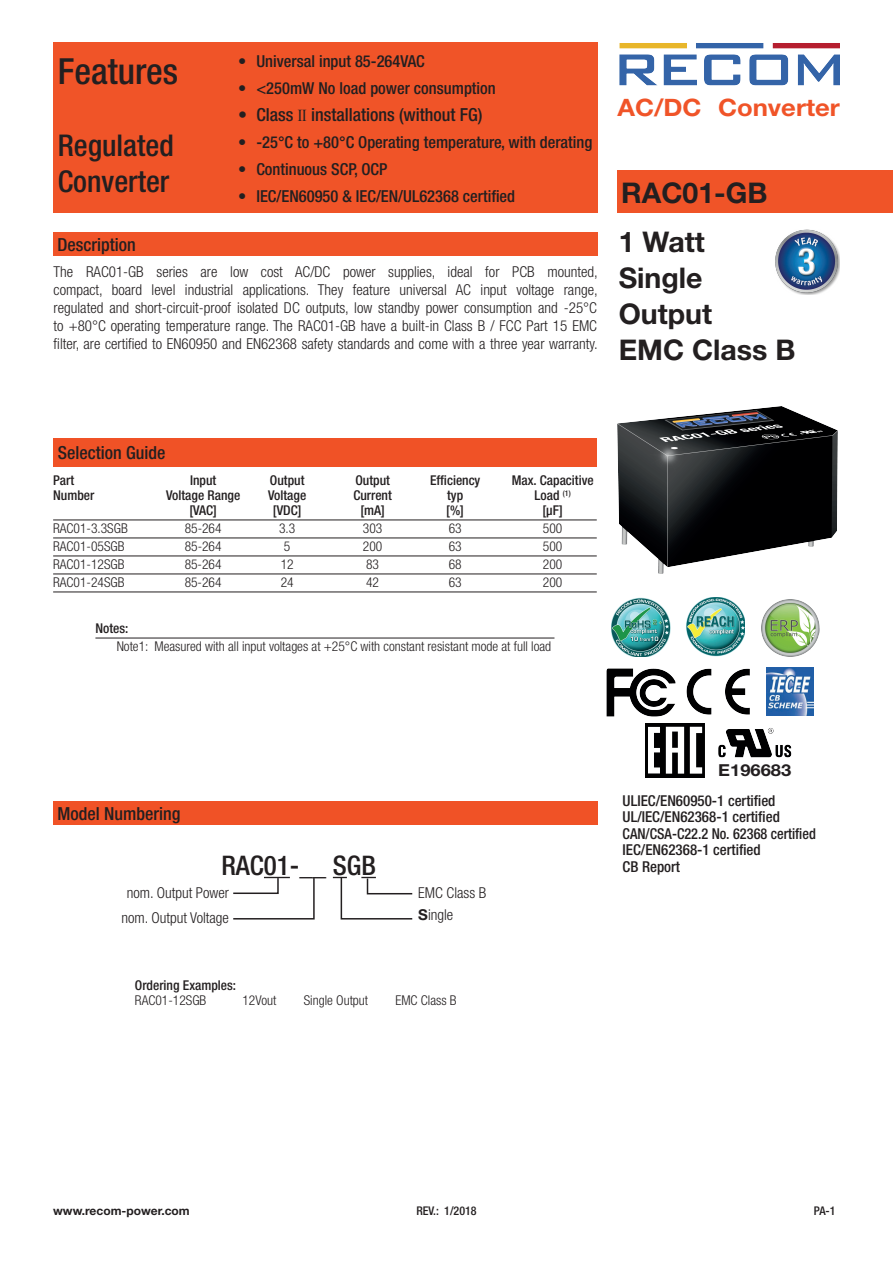
<style>
.page{position:relative;width:893px;height:1263px;background:#fff}
.page>*{position:absolute;margin:0;border:0;box-sizing:border-box;transform-origin:0 0}
.t1{font:500 condensed 36px "Helvetica Neue LT";color:#231f20}
.t2{font:500 condensed 30px/36px "Helvetica Neue LT";color:#231f20}
.t3{font:700 28.5px/36px "Helvetica Neue LT";color:#231f20}
.t4{font:500 condensed 27px "Helvetica Neue LT";color:#231f20}
.t5{font:700 24px "Helvetica Neue LT";color:#f05428;scale:1.07 1}
.t6{font:500 condensed 18px "Helvetica Neue LT";color:#231f20}
.t7{font:500 condensed 16.5px "Helvetica Neue LT";color:#231f20}
.t8{font:700 16.5px "Helvetica Neue LT";color:#231f20;scale:1.11 1}
.t9{font:300 condensed 15px/18px "Helvetica Neue LT";color:#231f20;text-align:justify}
.t10{font:500 condensed 15px/16.5px "Helvetica Neue LT";color:#231f20}
.t11{font:300 condensed 13.5px "Helvetica Neue LT";color:#231f20}
.t12{font:500 condensed 13.5px "Helvetica Neue LT";color:#231f20}
.t13{font:700 12px "Helvetica Neue LT";color:#231f20}
.t14{font:500 condensed 12px "Helvetica Neue LT";color:#231f20}
.s1{font-family:"Times";font-weight:400;font-stretch:normal;font-size:17.1px}
.s2{font-weight:700;font-stretch:normal}
</style>
<div class="page">
<img style="left:775px;top:230px;width:65px;height:65px">
<div style="left:53px;top:232px;width:544px;height:24px;background:#f05428"></div>
<img style="left:619px;top:43px;width:221px;height:43px">
<img style="left:607px;top:668px;width:68px;height:48px">
<img style="left:762px;top:599px;width:58px;height:57px">
<img style="left:686px;top:668px;width:64px;height:47px">
<img style="left:686px;top:597px;width:58px;height:60px">
<img style="left:611px;top:597px;width:59px;height:60px">
<img style="left:718px;top:728px;width:74px;height:29px">
<div style="left:53px;top:43px;width:544px;height:170px;background:#f05428"></div>
<div style="left:617px;top:170px;width:276px;height:43px;background:#f05428"></div>
<div style="left:53px;top:438px;width:544px;height:28px;background:#f05226"></div>
<hr style="left:53px;top:520px;width:544px;height:1px;background:#231f20">
<hr style="left:53px;top:538px;width:544px;height:1px;background:#231f20">
<hr style="left:53px;top:556px;width:544px;height:1px;background:#231f20">
<hr style="left:53px;top:574px;width:544px;height:1px;background:#231f20">
<hr style="left:53px;top:592px;width:544px;height:1px;background:#231f20">
<hr style="left:95px;top:638px;width:459px;height:1px;background:#231f20">
<div style="left:53px;top:801px;width:544px;height:24px;background:#f05226"></div>
<svg style="left:233px;top:876px;width:82px;height:44px"></svg>
<svg style="left:333px;top:876px;width:80px;height:44px"></svg>
<img style="left:617px;top:407px;width:220px;height:167px">
<img style="left:766px;top:667px;width:48px;height:48px">
<img style="left:645px;top:724px;width:60px;height:54px">
<h1 class="t1" style="left:58px;top:50px;width:122px">Features</h1>
<h2 class="t2" style="left:58px;top:127px;width:118px">Regulated<br>Converter</h2>
<p class="t7" style="left:238px;top:51px;width:188px">• Universal input 85-264VAC</p>
<p class="t7" style="left:238px;top:78px;width:259px">• &lt;250mW No load power consumption</p>
<p class="t6" style="left:238px;top:103px;width:246px">• Class <span class="s1">II</span> installations (without FG)</p>
<p class="t7" style="left:238px;top:132px;width:356px">• -25°C to +80°C Operating temperature, with derating</p>
<p class="t7" style="left:238px;top:159px;width:151px">• Continuous SCP, OCP</p>
<p class="t7" style="left:238px;top:186px;width:279px">• IEC/EN60950 &amp; IEC/EN/UL62368 certified</p>
<h3 class="t3" style="left:621px;top:174px;width:148px">RAC01-GB</h3>
<h3 class="t5" style="left:617px;top:92px;width:209px">AC/DC Converter</h3>
<p class="t6" style="left:57px;top:234px;width:80px">Description</p>
<p class="t9" style="left:54px;top:262px;width:546px">The RAC01-GB series are low cost AC/DC power supplies, ideal for PCB mounted, compact, board level industrial applications. They feature universal AC input voltage range, regulated and short-circuit-proof isolated DC outputs, low standby power consumption and -25°C to +80°C operating temperature range. The RAC01-GB have a built-in Class B / FCC Part 15 EMC filter, are certified to EN60950 and EN62368 safety standards and come with a three year warranty.</p>
<h3 class="t3" style="left:619px;top:223px;width:178px">1 Watt<br>Single<br>Output<br>EMC Class B</h3>
<p class="t6" style="left:58px;top:442px;width:109px">Selection Guide</p>
<p class="t12" style="left:53px;top:472px;width:23px">Part</p>
<p class="t12" style="left:190px;top:472px;width:28px">Input</p>
<p class="t12" style="left:270px;top:472px;width:36px">Output</p>
<p class="t12" style="left:355px;top:472px;width:36px">Output</p>
<p class="t12" style="left:430px;top:472px;width:52px">Efficiency</p>
<p class="t12" style="left:512px;top:472px;width:83px">Max. Capacitive</p>
<p class="t12" style="left:53px;top:487px;width:43px">Number</p>
<p class="t12" style="left:166px;top:487px;width:76px">Voltage Range</p>
<p class="t12" style="left:268px;top:487px;width:40px">Voltage</p>
<p class="t12" style="left:353px;top:487px;width:40px">Current</p>
<p class="t12" style="left:447px;top:487px;width:17px">typ</p>
<p class="t12" style="left:535px;top:487px;width:38px">Load <sup>(1)</sup></p>
<p class="t12" style="left:189px;top:502px;width:29px">[VAC]</p>
<p class="t12" style="left:273px;top:502px;width:30px">[VDC]</p>
<p class="t12" style="left:360px;top:502px;width:26px">[mA]</p>
<p class="t12" style="left:446px;top:502px;width:19px">[%]</p>
<p class="t12" style="left:543px;top:502px;width:22px">[µF]</p>
<p class="t11" style="left:53px;top:521px;width:76px">RAC01-3.3SGB</p>
<p class="t11" style="left:185px;top:521px;width:38px">85-264</p>
<p class="t11" style="left:279px;top:521px;width:18px">3.3</p>
<p class="t11" style="left:363px;top:521px;width:21px">303</p>
<p class="t11" style="left:449px;top:521px;width:14px">63</p>
<p class="t11" style="left:543px;top:521px;width:21px">500</p>
<p class="t11" style="left:53px;top:539px;width:73px">RAC01-05SGB</p>
<p class="t11" style="left:185px;top:539px;width:38px">85-264</p>
<p class="t11" style="left:284px;top:539px;width:8px">5</p>
<p class="t11" style="left:363px;top:539px;width:21px">200</p>
<p class="t11" style="left:449px;top:539px;width:14px">63</p>
<p class="t11" style="left:543px;top:539px;width:21px">500</p>
<p class="t11" style="left:53px;top:557px;width:73px">RAC01-12SGB</p>
<p class="t11" style="left:185px;top:557px;width:38px">85-264</p>
<p class="t11" style="left:281px;top:557px;width:14px">12</p>
<p class="t11" style="left:366px;top:557px;width:14px">83</p>
<p class="t11" style="left:449px;top:557px;width:14px">68</p>
<p class="t11" style="left:543px;top:557px;width:21px">200</p>
<p class="t11" style="left:53px;top:575px;width:73px">RAC01-24SGB</p>
<p class="t11" style="left:185px;top:575px;width:38px">85-264</p>
<p class="t11" style="left:281px;top:575px;width:14px">24</p>
<p class="t11" style="left:366px;top:575px;width:14px">42</p>
<p class="t11" style="left:449px;top:575px;width:14px">63</p>
<p class="t11" style="left:543px;top:575px;width:21px">200</p>
<p class="t12" style="left:95px;top:620px;width:34px">Notes:</p>
<p class="t11" style="left:117px;top:639px;width:436px">Note1: Measured with all input voltages at +25°C with constant resistant mode at full load</p>
<p class="t6" style="left:57px;top:803px;width:124px">Model Numbering</p>
<h3 class="t4" style="left:221px;top:849px;width:156px">RAC01-__ SGB</h3>
<p class="t9" style="left:121px;top:880px;width:109px;line-height:25.5px;text-align:center">nom. Output Power nom. Output Voltage</p>
<p class="t9" style="left:418px;top:883px;width:70px">EMC Class B</p>
<p class="t9" style="left:418px;top:905px;width:36px"><span class="s2">S</span>ingle</p>
<p class="t12" style="left:135px;top:977px;width:103px">Ordering Examples:</p>
<p class="t11" style="left:135px;top:993px;width:73px">RAC01-12SGB</p>
<p class="t11" style="left:242px;top:993px;width:35px">12Vout</p>
<p class="t11" style="left:304px;top:993px;width:66px">Single Output</p>
<p class="t11" style="left:395px;top:993px;width:63px">EMC Class B</p>
<p class="t8" style="left:718px;top:759px;width:67px">E196683</p>
<p class="t10" style="left:623px;top:792px;width:195px">ULIEC/EN60950-1 certified<br>UL/IEC/EN62368-1 certified<br>CAN/CSA-C22.2 No. 62368 certified<br>IEC/EN62368-1 certified<br>CB Report</p>
<p class="t13" style="left:53px;top:1203px;width:138px">www.recom-power.com</p>
<p class="t14" style="left:416px;top:1203px;width:62px">REV.: 1/2018</p>
<p class="t14" style="left:814px;top:1203px;width:23px">PA-1</p>
</div>
